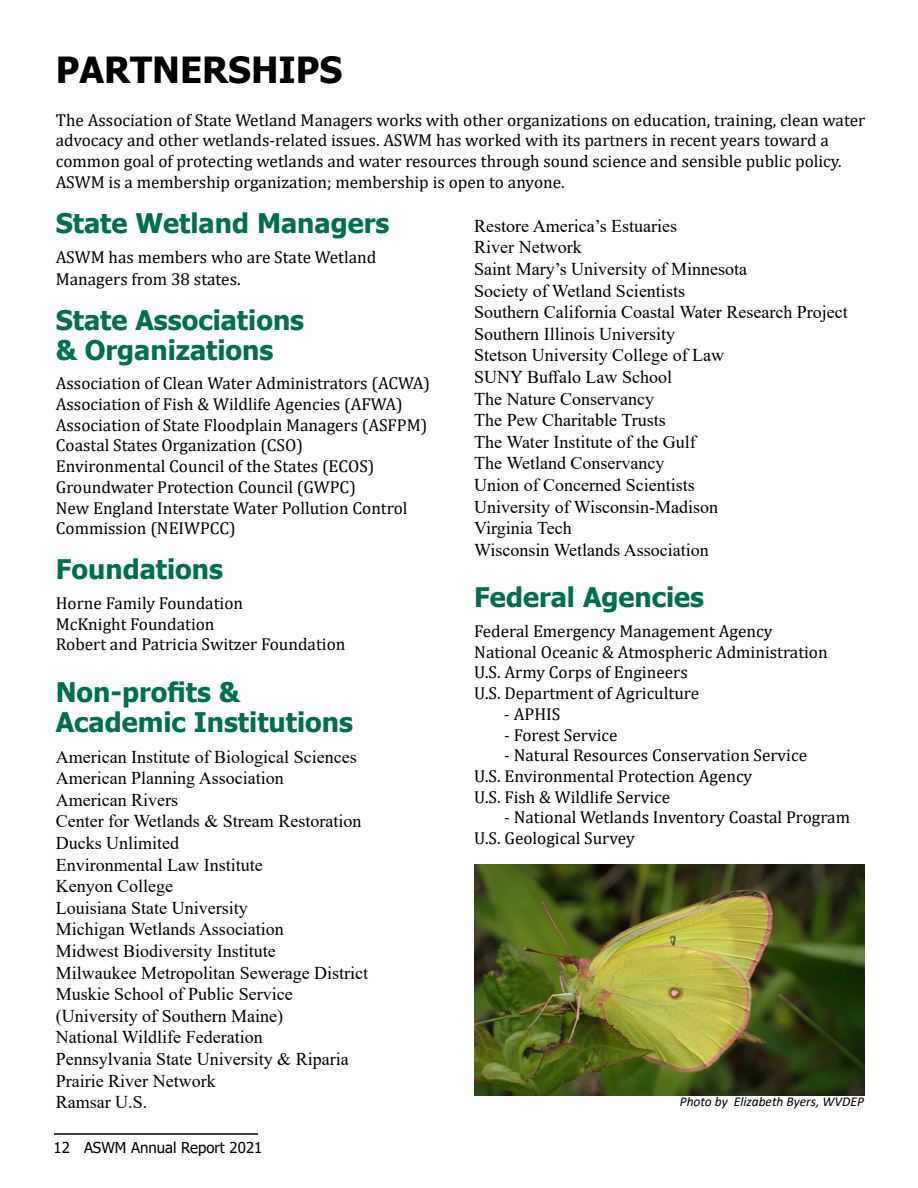
<style>
.page{position:relative;width:918px;height:1188px;background:#fff}
.page>*{position:absolute;margin:0;border:0;box-sizing:border-box;transform-origin:0 0}
.t1{font:700 36px "Tahoma";color:#000}
.t2{font:700 27px/30px "Tahoma";color:#006f51}
.t3{font:18px/21.6px "Times New Roman";color:#000}
.t4{font:17.25px/20.7px "Cambria";color:#000}
.t5{font:15px "Tahoma";color:#000}
.t6{font:italic 13.5px "Calibri";color:#000}
</style>
<div class="page">
<hr style="left:54px;top:1133px;width:204px;height:2px;background:#000">
<img style="left:474px;top:864px;width:390px;height:231px">
<h1 class="t1" style="left:56px;top:45px;width:288px">PARTNERSHIPS</h1>
<p class="t4" style="left:56px;top:109px;width:811px">The Association of State Wetland Managers works with other organizations on education, training, clean water advocacy and other wetlands-related issues. ASWM has worked with its partners in recent years toward a common goal of protecting wetlands and water resources through sound science and sensible public policy.<br>ASWM is a membership organization; membership is open to anyone.</p>
<h2 class="t2" style="left:56px;top:210px;width:335px">State Wetland Managers</h2>
<p class="t4" style="left:56px;top:246px;width:322px;line-height:21.6px">ASWM has members who are State Wetland<br>Managers from 38 states.</p>
<h2 class="t2" style="left:56px;top:306px;width:250px">State Associations &amp; Organizations</h2>
<p class="t4" style="left:56px;top:373px;width:376px">Association of Clean Water Administrators (ACWA)<br>Association of Fish &amp; Wildlife Agencies (AFWA)<br>Association of State Floodplain Managers (ASFPM)<br>Coastal States Organization (CSO)<br>Environmental Council of the States (ECOS)<br>Groundwater Protection Council (GWPC)<br>New England Interstate Water Pollution Control Commission (NEIWPCC)</p>
<h2 class="t2" style="left:56px;top:556px;width:169px">Foundations</h2>
<p class="t4" style="left:56px;top:593px;width:291px">Horne Family Foundation<br>McKnight Foundation<br>Robert and Patricia Switzer Foundation</p>
<h2 class="t2" style="left:56px;top:678px;width:299px">Non-profits &amp;<br>Academic Institutions</h2>
<p class="t3" style="left:56px;top:745px;width:314px">American Institute of Biological Sciences<br>American Planning Association<br>American Rivers<br>Center for Wetlands &amp; Stream Restoration<br>Ducks Unlimited<br>Environmental Law Institute<br>Kenyon College<br>Louisiana State University<br>Michigan Wetlands Association<br>Midwest Biodiversity Institute<br>Milwaukee Metropolitan Sewerage District<br>Muskie School of Public Service (University of Southern Maine)<br>National Wildlife Federation<br>Pennsylvania State University &amp; Riparia<br>Prairie River Network<br>Ramsar U.S.</p>
<p class="t3" style="left:474px;top:214px;width:375px">Restore America’s Estuaries<br>River Network<br>Saint Mary’s University of Minnesota<br>Society of Wetland Scientists<br>Southern California Coastal Water Research Project<br>Southern Illinois University<br>Stetson University College of Law<br>SUNY Buffalo Law School<br>The Nature Conservancy<br>The Pew Charitable Trusts<br>The Water Institute of the Gulf<br>The Wetland Conservancy<br>Union of Concerned Scientists<br>University of Wisconsin-Madison<br>Virginia Tech<br>Wisconsin Wetlands Association</p>
<h2 class="t2" style="left:474px;top:584px;width:231px">Federal Agencies</h2>
<p class="t4" style="left:474px;top:621px;width:355px">Federal Emergency Management Agency National Oceanic &amp; Atmospheric Administration U.S. Army Corps of Engineers<br>U.S. Department of Agriculture</p>
<p class="t4" style="left:504px;top:704px;width:58px">- APHIS</p>
<p class="t4" style="left:504px;top:724px;width:115px">- Forest Service</p>
<p class="t4" style="left:474px;top:745px;width:334px;text-indent:30px">- Natural Resources Conservation Service<br>U.S. Environmental Protection Agency<br>U.S. Fish &amp; Wildlife Service</p>
<p class="t4" style="left:474px;top:807px;width:377px;text-indent:30px">- National Wetlands Inventory Coastal Program<br>U.S. Geological Survey</p>
<p class="t6" style="left:680px;top:1092px;width:186px">Photo by Elizabeth Byers, WVDEP</p>
<p class="t5" style="left:54px;top:1137px;width:210px">12 ASWM Annual Report 2021</p>
</div>
